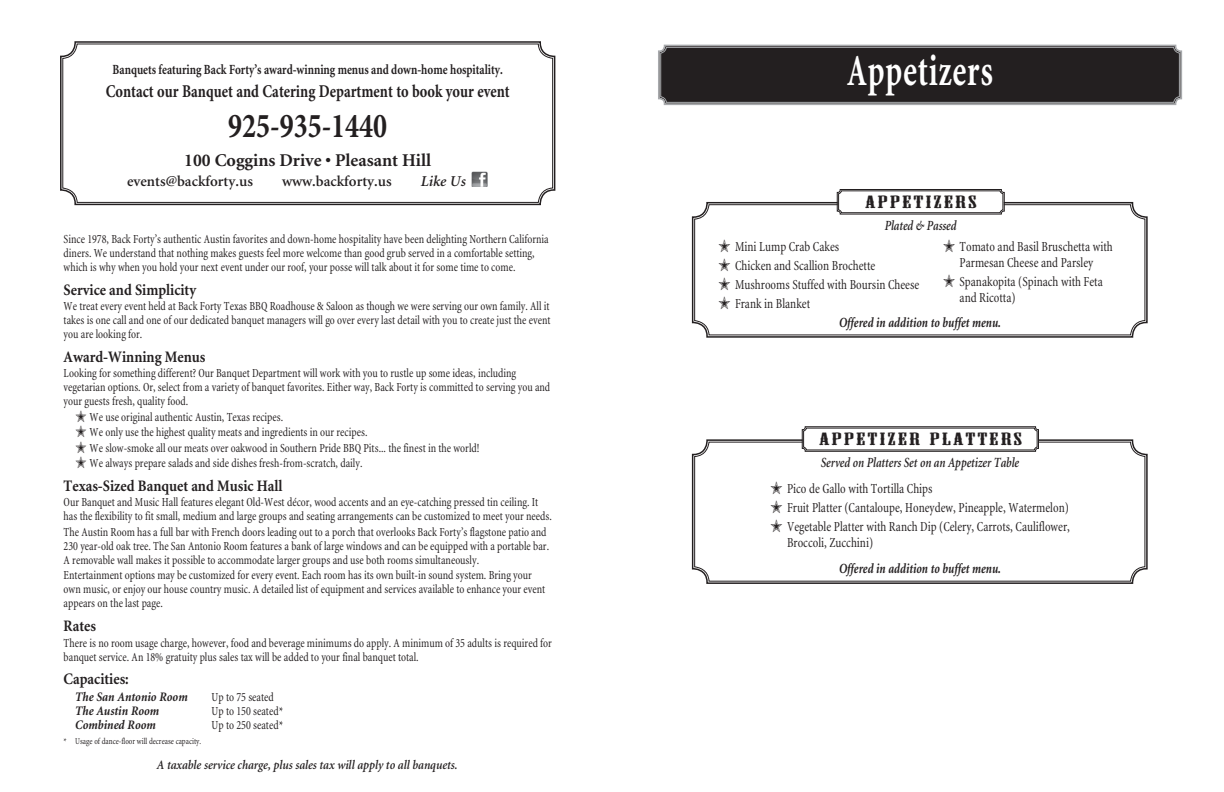
<style>
.page{position:relative;width:1224px;height:792px;background:#fff}
.page>*{position:absolute;margin:0;border:0;box-sizing:border-box;transform-origin:0 0}
.t1{font:700 condensed 45px "Minion";letter-spacing:.02em;color:#fff;scale:.75 1}
.t2{font:700 35px "Minion Pro";color:#231f20;scale:.8 1}
.t3{font:700 18px "Minion Pro";color:#231f20;scale:.8 1}
.t4{font:700 18px "Minion";color:#231f20}
.t5{font:16.6px "Mesquite";letter-spacing:.07em;color:#231f20;scale:2.15 1}
.t6{font:700 16px "Minion";color:#231f20;scale:.9 1}
.t7{font:600 15.1px "Minion";color:#231f20}
.t8{font:italic 600 15.1px "Minion";color:#231f20}
.t9{font:condensed 14px/18.9px "Minion";color:#231f20;scale:.9 1}
.t10{font:700 14px "Minion";color:#231f20;scale:.8 1}
.t11{font:italic 700 14px "Minion";color:#231f20;scale:.8 1}
.t12{font:italic 600 14px "Minion";color:#231f20;scale:.8 1}
.t13{font:italic 600 13px "Minion";color:#231f20;scale:.9 1}
.t14{font:italic 700 13px "Minion";color:#231f20;scale:.9 1}
.t15{font:condensed 12.5px/14px "Minion";color:#231f20;scale:.9 1}
.t16{font:condensed 9px "Minion";color:#231f20;scale:.9 1}
</style>
<div class="page">
<svg style="left:60px;top:41px;width:496px;height:165px"></svg>
<div style="left:63px;top:44px;width:490px;height:159px;border:1px solid #231f20;border-radius:14px"></div>
<img style="left:472px;top:172px;width:15px;height:15px">
<svg style="left:658px;top:44px;width:525px;height:62px;background:#332f30"></svg>
<div style="left:660px;top:47px;width:520px;height:56px;border:1px solid #a7a9ac;border-radius:6px"></div>
<svg style="left:691px;top:201px;width:457px;height:137px"></svg>
<div style="left:694px;top:204px;width:451px;height:131px;border:1px solid #231f20;border-radius:14px"></div>
<svg style="left:691px;top:439px;width:457px;height:145px"></svg>
<div style="left:694px;top:442px;width:451px;height:139px;border:1px solid #231f20;border-radius:14px"></div>
<svg style="left:836px;top:189px;width:169px;height:26px"></svg>
<div style="left:838px;top:191px;width:165px;height:22px;border:1px solid #231f20;border-radius:3px"></div>
<svg style="left:801px;top:426px;width:238px;height:26px"></svg>
<div style="left:803px;top:428px;width:234px;height:22px;border:1px solid #231f20;border-radius:3px"></div>
<svg style="left:719px;top:239px;width:11px;height:32px"></svg>
<svg style="left:719px;top:277px;width:11px;height:13px"></svg>
<svg style="left:719px;top:296px;width:11px;height:13px"></svg>
<svg style="left:943px;top:239px;width:12px;height:14px"></svg>
<svg style="left:943px;top:274px;width:12px;height:13px"></svg>
<svg style="left:771px;top:481px;width:11px;height:13px"></svg>
<svg style="left:771px;top:500px;width:11px;height:13px"></svg>
<svg style="left:771px;top:519px;width:11px;height:13px"></svg>
<p class="t10" style="left:113px;top:62px;width:489px">Banquets featuring Back Forty’s award-winning menus and down-home hospitality.</p>
<h3 class="t3" style="left:106px;top:79px;width:506px">Contact our Banquet and Catering Department to book your event</h3>
<h2 class="t2" style="left:228px;top:101px;width:200px">925-935-1440</h2>
<h3 class="t4" style="left:184px;top:151px;width:248px">100 Coggins Drive • Pleasant Hill</h3>
<p class="t7" style="left:127px;top:173px;width:127px">events@backforty.us</p>
<p class="t7" style="left:282px;top:173px;width:111px">www.backforty.us</p>
<p class="t8" style="left:421px;top:174px;width:46px">Like Us</p>
<p class="t15" style="left:64px;top:232px;width:541px">Since 1978, Back Forty’s authentic Austin favorites and down-home hospitality have been delighting Northern California diners. We understand that nothing makes guests feel more welcome than good grub served in a comfortable setting, which is why when you hold your next event under our roof, your posse will talk about it for some time to come.</p>
<p class="t6" style="left:64px;top:281px;width:149px">Service and Simplicity</p>
<p class="t15" style="left:64px;top:299px;width:543px;text-align:justify">We treat every event held at Back Forty Texas BBQ Roadhouse &amp; Saloon as though we were serving our own family. All it takes is one call and one of our dedicated banquet managers will go over every last detail with you to create just the event you are looking for.</p>
<p class="t6" style="left:64px;top:349px;width:159px">Award-Winning Menus</p>
<p class="t15" style="left:64px;top:367px;width:542px">Looking for something different? Our Banquet Department will work with you to rustle up some ideas, including vegetarian options. Or, select from a variety of banquet favorites. Either way, Back Forty is committed to serving you and your guests fresh, quality food.</p>
<p class="t15" style="left:90px;top:409px;width:435px;line-height:15.4px">We use original authentic Austin, Texas recipes.<br>We only use the highest quality meats and ingredients in our recipes.<br>We slow-smoke all our meats over oakwood in Southern Pride BBQ Pits... the finest in the world!<br>We always prepare salads and side dishes fresh-from-scratch, daily.</p>
<p class="t6" style="left:64px;top:478px;width:245px">Texas-Sized Banquet and Music Hall</p>
<p class="t15" style="left:64px;top:496px;width:544px">Our Banquet and Music Hall features elegant Old-West décor, wood accents and an eye-catching pressed tin ceiling. It has the flexibility to fit small, medium and large groups and seating arrangements can be customized to meet your needs.</p>
<p class="t15" style="left:64px;top:525px;width:541px">The Austin Room has a full bar with French doors leading out to a porch that overlooks Back Forty’s flagstone patio and<br>230 year-old oak tree. The San Antonio Room features a bank of large windows and can be equipped with a portable bar.<br>A removable wall makes it possible to accommodate larger groups and use both rooms simultaneously.</p>
<p class="t15" style="left:64px;top:569px;width:537px">Entertainment options may be customized for every event. Each room has its own built-in sound system. Bring your own music, or enjoy our house country music. A detailed list of equipment and services available to enhance your event appears on the last page.</p>
<p class="t6" style="left:64px;top:618px;width:37px">Rates</p>
<p class="t15" style="left:64px;top:636px;width:544px">There is no room usage charge, however, food and beverage minimums do apply. A minimum of 35 adults is required for banquet service. An 18% gratuity plus sales tax will be added to your final banquet total.</p>
<p class="t6" style="left:64px;top:671px;width:74px">Capacities:</p>
<p class="t14" style="left:75px;top:691px;width:127px">The San Antonio Room</p>
<p class="t15" style="left:212px;top:691px;width:71px">Up to 75 seated</p>
<p class="t14" style="left:75px;top:704px;width:95px">The Austin Room</p>
<p class="t15" style="left:212px;top:704px;width:81px">Up to 150 seated*</p>
<p class="t14" style="left:75px;top:718px;width:91px">Combined Room</p>
<p class="t15" style="left:212px;top:718px;width:81px">Up to 250 seated*</p>
<p class="t16" style="left:64px;top:737px;width:154px">* Usage of dance-floor will decrease capacity.</p>
<p class="t13" style="left:157px;top:758px;width:336px">A taxable service charge, plus sales tax will apply to all banquets.</p>
<h1 class="t1" style="left:847px;top:46px;width:197px">Appetizers</h1>
<h3 class="t5" style="left:865px;top:193px;width:53px">APPETIZERS</h3>
<p class="t12" style="left:885px;top:218px;width:91px">Plated &amp; Passed</p>
<p class="t9" style="left:735px;top:237px;width:206px">Mini Lump Crab Cakes<br>Chicken and Scallion Brochette<br>Mushrooms Stuffed with Boursin Cheese<br>Frank in Blanket</p>
<p class="t9" style="left:960px;top:239px;width:172px;line-height:16px">Tomato and Basil Bruschetta with<br>Parmesan Cheese and Parsley</p>
<p class="t9" style="left:960px;top:274px;width:161px;line-height:16px">Spanakopita (Spinach with Feta and Ricotta)</p>
<p class="t11" style="left:839px;top:315px;width:204px">Offered in addition to buffet menu.</p>
<h3 class="t5" style="left:819px;top:430px;width:96px">APPETIZER PLATTERS</h3>
<p class="t12" style="left:821px;top:455px;width:249px">Served on Platters Set on an Appetizer Table</p>
<p class="t9" style="left:787px;top:479px;width:316px">Pico de Gallo with Tortilla Chips<br>Fruit Platter (Cantaloupe, Honeydew, Pineapple, Watermelon)<br>Vegetable Platter with Ranch Dip (Celery, Carrots, Cauliflower,</p>
<p class="t9" style="left:787px;top:533px;width:97px">Broccoli, Zucchini)</p>
<p class="t11" style="left:839px;top:562px;width:204px">Offered in addition to buffet menu.</p>
</div>
